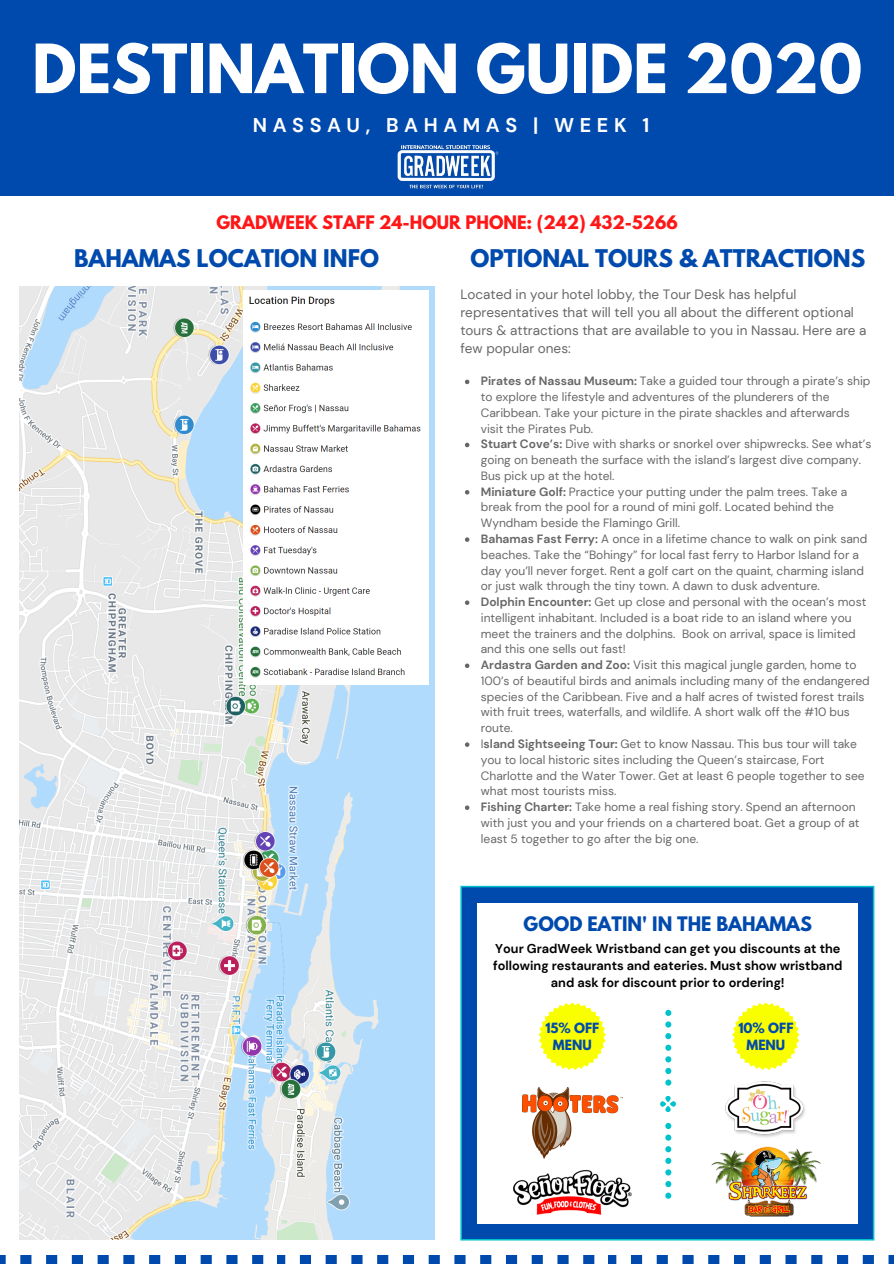
<style>
.page{position:relative;width:894px;height:1264px;background:#fff}
.page>*{position:absolute;margin:0;border:0;box-sizing:border-box;transform-origin:0 0}
.t1{font:700 60px "League Spartan";color:#fff}
.t2{font:700 21.6px "League Spartan";color:#004aad}
.t3{font:700 19.8px "DM Sans";letter-spacing:.28em;color:#fff}
.t4{font:700 17.7px "League Spartan";color:#004aad}
.t5{font:700 16.5px "League Spartan";color:#ff1616}
.t6{font:13.5px/18px "DM Sans";color:#000}
.t7{font:700 12.75px/17px "DM Sans";color:#000;text-align:center}
.t8{font:700 12.45px/16.8px "League Spartan";color:#004aad;text-align:center}
.t9{font:12px/15.8px "DM Sans";color:#000}
.s1{font-weight:700}
</style>
<div class="page">
<div style="left:0;top:0;width:893px;height:195px;background:#004aad"></div>
<svg style="left:0;top:1255px;width:264px;height:8px"></svg>
<svg style="left:277px;top:1255px;width:318px;height:8px"></svg>
<svg style="left:608px;top:1255px;width:285px;height:8px"></svg>
<svg style="left:460px;top:885px;width:414px;height:355px;background:#0958b1"></svg>
<div style="left:477px;top:902px;width:380px;height:321px;background:#fff"></div>
<svg style="left:538px;top:1002px;width:68px;height:67px"></svg>
<svg style="left:660px;top:1095px;width:15px;height:16px"></svg>
<svg style="left:665px;top:1056px;width:6px;height:29px"></svg>
<svg style="left:665px;top:1033px;width:6px;height:17px"></svg>
<svg style="left:665px;top:1021px;width:6px;height:6px"></svg>
<svg style="left:665px;top:1009px;width:6px;height:6px"></svg>
<svg style="left:665px;top:1169px;width:6px;height:29px"></svg>
<svg style="left:665px;top:1146px;width:6px;height:17px"></svg>
<svg style="left:665px;top:1134px;width:6px;height:6px"></svg>
<svg style="left:665px;top:1122px;width:6px;height:6px"></svg>
<svg style="left:732px;top:1002px;width:67px;height:67px"></svg>
<img style="left:522px;top:1087px;width:100px;height:71px">
<img style="left:509px;top:1170px;width:126px;height:54px">
<img style="left:725px;top:1081px;width:80px;height:56px">
<img style="left:711px;top:1137px;width:110px;height:80px">
<svg style="left:465px;top:379px;width:4px;height:5px"></svg>
<svg style="left:465px;top:443px;width:4px;height:4px"></svg>
<svg style="left:465px;top:490px;width:4px;height:4px"></svg>
<svg style="left:465px;top:537px;width:4px;height:5px"></svg>
<svg style="left:465px;top:600px;width:4px;height:5px"></svg>
<svg style="left:465px;top:663px;width:4px;height:5px"></svg>
<svg style="left:465px;top:742px;width:4px;height:5px"></svg>
<svg style="left:465px;top:805px;width:4px;height:5px"></svg>
<img style="left:19px;top:286px;width:415px;height:953px">
<img style="left:243px;top:291px;width:185px;height:393px">
<img style="left:397px;top:145px;width:102px;height:43px">
<h1 class="t1" style="left:32px;top:39px;width:831px">DESTINATION GUIDE 2020</h1>
<h3 class="t3" style="left:253px;top:113px;width:398px">NASSAU, BAHAMAS | WEEK 1</h3>
<h3 class="t5" style="left:216px;top:214px;width:462px">GRADWEEK STAFF 24-HOUR PHONE: (242) 432-5266</h3>
<h2 class="t2" style="left:470px;top:248px;width:396px">OPTIONAL TOURS &amp; ATTRACTIONS</h2>
<h2 class="t2" style="left:74px;top:248px;width:306px">BAHAMAS LOCATION INFO</h2>
<p class="t6" style="left:460px;top:285px;width:407px">Located in your hotel lobby, the Tour Desk has helpful representatives that will tell you all about the different optional tours &amp; attractions that are available to you in Nassau. Here are a few popular ones:</p>
<p class="t9" style="left:480px;top:373px;width:392px"><span class="s1">Pirates of Nassau Museum:</span> Take a guided tour through a pirate’s ship to explore the lifestyle and adventures of the plunderers of the Caribbean. Take your picture in the pirate shackles and afterwards visit the Pirates Pub.<br><span class="s1">Stuart Cove’s:</span> Dive with sharks or snorkel over shipwrecks. See what’s going on beneath the surface with the island’s largest dive company.<br>Bus pick up at the hotel.<br><span class="s1">Miniature Golf:</span> Practice your putting under the palm trees. Take a break from the pool for a round of mini golf. Located behind the Wyndham beside the Flamingo Grill.<br><span class="s1">Bahamas Fast Ferry:</span> A once in a lifetime chance to walk on pink sand beaches. Take the “Bohingy” for local fast ferry to Harbor Island for a day you’ll never forget. Rent a golf cart on the quaint, charming island or just walk through the tiny town. A dawn to dusk adventure.<br><span class="s1">Dolphin Encounter:</span> Get up close and personal with the ocean’s most intelligent inhabitant. Included is a boat ride to an island where you meet the trainers and the dolphins. Book on arrival, space is limited and this one sells out fast!<br><span class="s1">Ardastra Garden and Zoo:</span> Visit this magical jungle garden, home to 100’s of beautiful birds and animals including many of the endangered species of the Caribbean. Five and a half acres of twisted forest trails with fruit trees, waterfalls, and wildlife. A short walk off the #10 bus route.<br>I<span class="s1">sland Sightseeing Tour:</span> Get to know Nassau. This bus tour will take you to local historic sites including the Queen’s staircase, Fort Charlotte and the Water Tower. Get at least 6 people together to see what most tourists miss.<br><span class="s1">Fishing Charter:</span> Take home a real fishing story. Spend an afternoon with just you and your friends on a chartered boat. Get a group of at least 5 together to go after the big one.</p>
<h3 class="t4" style="left:523px;top:915px;width:290px">GOOD EATIN' IN THE BAHAMAS</h3>
<p class="t7" style="left:493px;top:940px;width:350px">Your GradWeek Wristband can get you discounts at the following restaurants and eateries. Must show wristband and ask for discount prior to ordering!</p>
<p class="t8" style="left:545px;top:1021px;width:55px">15% OFF<br>MENU</p>
<p class="t8" style="left:738px;top:1021px;width:57px">10% OFF<br>MENU</p>
</div>
